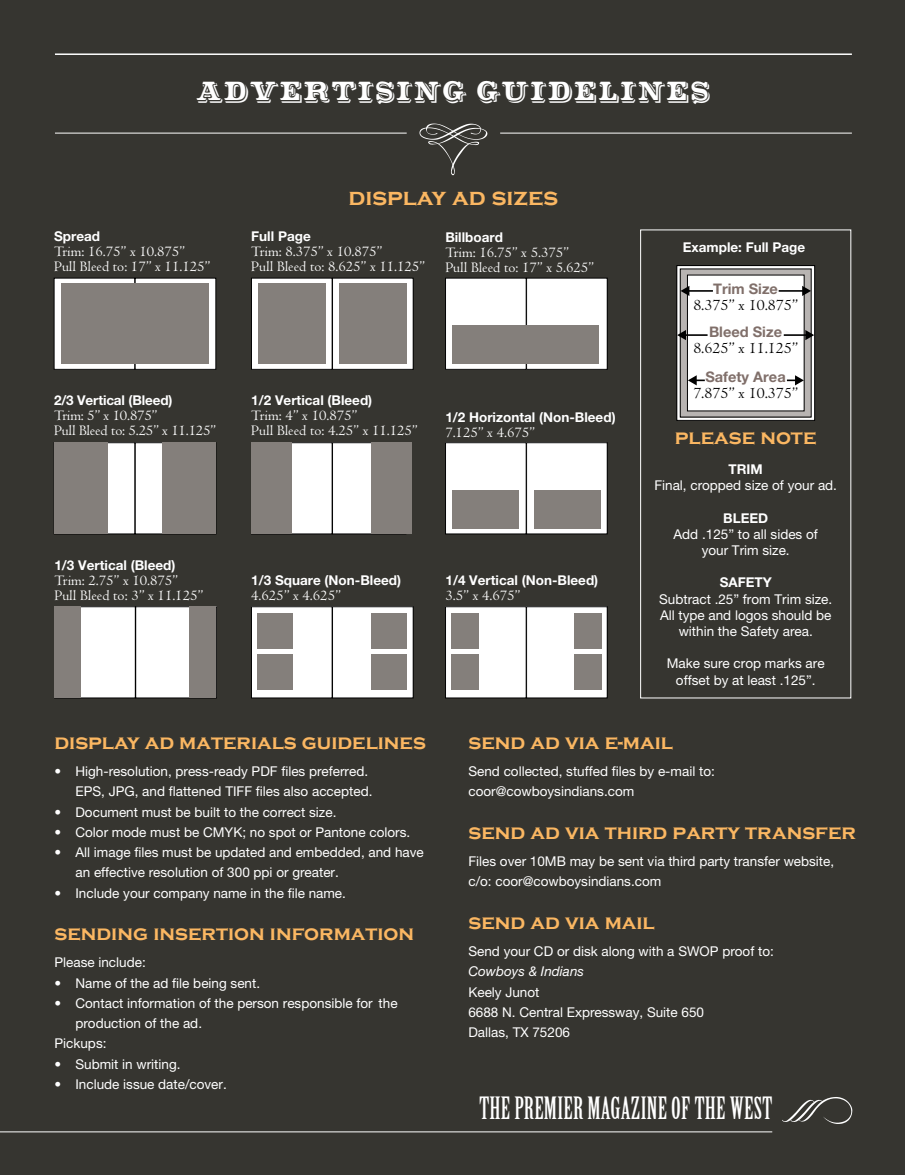
<style>
.page{position:relative;width:905px;height:1175px;background:#fff}
.page>*{position:absolute;margin:0;border:0;box-sizing:border-box;transform-origin:0 0}
.t1{font:30px "Birch Std";letter-spacing:.01em;color:#fff}
.t2{font:27px "Cameo Antique";letter-spacing:.04em;color:#fff}
.t3{font:700 24px "Copperplate Gothic";color:#fbb762}
.t4{font:700 21px "Copperplate Gothic";color:#fbb762}
.t5{font:16.2px "Centaur";color:#000}
.t6{font:15px/15px "Centaur";color:#fff}
.t7{font:700 14.55px "Helvetica Neue";color:#806f6a}
.t8{font:13.5px/20.2px "Helvetica Neue";color:#fff}
.t9{font:700 13.5px "Helvetica Neue";color:#fff}
.t10{font:italic 13.5px "Helvetica Neue";color:#fff}
</style>
<div class="page">
<div style="left:0;top:0;width:904px;height:1174px;background:#363530"></div>
<div style="left:54px;top:278px;width:81px;height:91px;background:#fff"></div>
<div style="left:135px;top:278px;width:81px;height:91px;background:#fff"></div>
<div style="left:61px;top:283px;width:147px;height:81px;background:#847f7b"></div>
<div style="left:251px;top:278px;width:81px;height:91px;background:#fff"></div>
<div style="left:332px;top:278px;width:81px;height:91px;background:#fff"></div>
<div style="left:258px;top:283px;width:67px;height:81px;background:#847f7b"></div>
<div style="left:339px;top:283px;width:68px;height:81px;background:#847f7b"></div>
<div style="left:54px;top:443px;width:81px;height:91px;background:#fff"></div>
<div style="left:135px;top:443px;width:81px;height:91px;background:#fff"></div>
<div style="left:54px;top:442px;width:53px;height:92px;background:#847f7b"></div>
<div style="left:162px;top:442px;width:53px;height:92px;background:#847f7b"></div>
<div style="left:55px;top:606px;width:80px;height:92px;background:#fff"></div>
<div style="left:55px;top:606px;width:26px;height:92px;background:#847f7b"></div>
<div style="left:136px;top:606px;width:80px;height:92px;background:#fff"></div>
<div style="left:135px;top:606px;width:81px;height:92px;border:1px solid #000"></div>
<div style="left:189px;top:606px;width:27px;height:92px;background:#847f7b"></div>
<div style="left:445px;top:443px;width:81px;height:91px;background:#fff"></div>
<div style="left:445px;top:442px;width:81px;height:92px;border:1px solid #000"></div>
<div style="left:526px;top:443px;width:81px;height:91px;background:#fff"></div>
<div style="left:526px;top:442px;width:81px;height:92px;border:1px solid #000"></div>
<div style="left:452px;top:490px;width:67px;height:38px;background:#847f7b"></div>
<div style="left:533px;top:490px;width:67px;height:38px;background:#847f7b"></div>
<div style="left:445px;top:606px;width:81px;height:92px;background:#fff"></div>
<div style="left:451px;top:613px;width:27px;height:35px;background:#847f7b"></div>
<div style="left:526px;top:606px;width:81px;height:92px;background:#fff"></div>
<div style="left:451px;top:654px;width:27px;height:35px;background:#847f7b"></div>
<div style="left:574px;top:613px;width:27px;height:35px;background:#847f7b"></div>
<div style="left:574px;top:654px;width:27px;height:35px;background:#847f7b"></div>
<div style="left:251px;top:606px;width:81px;height:92px;background:#fff"></div>
<div style="left:257px;top:613px;width:35px;height:35px;background:#847f7b"></div>
<div style="left:332px;top:606px;width:81px;height:92px;background:#fff"></div>
<div style="left:257px;top:654px;width:35px;height:35px;background:#847f7b"></div>
<div style="left:371px;top:613px;width:36px;height:35px;background:#847f7b"></div>
<div style="left:371px;top:654px;width:36px;height:35px;background:#847f7b"></div>
<div style="left:445px;top:278px;width:81px;height:91px;background:#fff"></div>
<div style="left:445px;top:278px;width:81px;height:91px;border:1px solid #000"></div>
<div style="left:526px;top:278px;width:81px;height:91px;background:#fff"></div>
<div style="left:452px;top:325px;width:147px;height:39px;background:#847f7b"></div>
<svg style="left:678px;top:267px;width:134px;height:152px"></svg>
<div style="left:676px;top:265px;width:138px;height:156px;border:1px solid #000"></div>
<svg style="left:682px;top:271px;width:127px;height:144px;fill:#b8b4b2"></svg>
<div style="left:687px;top:275px;width:117px;height:136px;background:#fff"></div>
<hr style="left:685px;top:290px;width:28px;height:2px;background:#000">
<svg style="left:680px;top:286px;width:9px;height:10px"></svg>
<hr style="left:778px;top:290px;width:28px;height:2px;background:#000">
<svg style="left:802px;top:286px;width:9px;height:10px"></svg>
<hr style="left:682px;top:334px;width:25px;height:2px;background:#000">
<svg style="left:677px;top:330px;width:9px;height:10px"></svg>
<hr style="left:783px;top:334px;width:26px;height:2px;background:#000">
<svg style="left:805px;top:330px;width:9px;height:10px"></svg>
<svg style="left:687px;top:375px;width:17px;height:10px"></svg>
<svg style="left:786px;top:375px;width:17px;height:10px"></svg>
<svg style="left:419px;top:124px;width:68px;height:51px"></svg>
<hr style="left:55px;top:133px;width:351px;height:1px;background:#fff">
<hr style="left:500px;top:133px;width:351px;height:1px;background:#fff">
<hr style="left:55px;top:53px;width:796px;height:2px;background:#fff">
<svg style="left:782px;top:1097px;width:70px;height:27px"></svg>
<hr style="left:0;top:1131px;width:772px;height:1px;background:#fff">
<div style="left:251px;top:443px;width:81px;height:91px;background:#fff"></div>
<div style="left:251px;top:442px;width:41px;height:92px;background:#847f7b"></div>
<div style="left:332px;top:443px;width:74px;height:91px;background:#fff"></div>
<div style="left:332px;top:442px;width:74px;height:92px;border:1px solid #000"></div>
<div style="left:371px;top:442px;width:41px;height:92px;background:#847f7b"></div>
<div style="left:640px;top:230px;width:211px;height:468px;border:1px solid #fff"></div>
<h2 class="t2" style="left:196px;top:78px;width:516px">ADVERTISING GUIDELINES</h2>
<p class="t9" style="left:54px;top:227px;width:48px">Spread</p>
<p class="t6" style="left:54px;top:244px;width:158px">Trim: 16.75” x 10.875”<br>Pull Bleed to: 17” x 11.125”</p>
<p class="t9" style="left:54px;top:392px;width:120px">2/3 Vertical (Bleed)</p>
<p class="t6" style="left:54px;top:408px;width:164px">Trim: 5” x 10.875”<br>Pull Bleed to: 5.25” x 11.125”</p>
<p class="t9" style="left:54px;top:557px;width:122px">1/3 Vertical (Bleed)</p>
<p class="t6" style="left:54px;top:573px;width:151px">Trim: 2.75” x 10.875”<br>Pull Bleed to: 3” x 11.125”</p>
<h3 class="t3" style="left:348px;top:184px;width:211px">display ad sizes</h3>
<p class="t9" style="left:251px;top:227px;width:61px">Full Page</p>
<p class="t6" style="left:251px;top:244px;width:176px">Trim: 8.375” x 10.875”<br>Pull Bleed to: 8.625” x 11.125”</p>
<p class="t9" style="left:251px;top:392px;width:122px">1/2 Vertical (Bleed)</p>
<p class="t6" style="left:251px;top:408px;width:168px">Trim: 4” x 10.875”<br>Pull Bleed to: 4.25” x 11.125”</p>
<p class="t9" style="left:251px;top:571px;width:151px">1/3 Square (Non-Bleed)</p>
<p class="t6" style="left:251px;top:588px;width:91px">4.625” x 4.625”</p>
<p class="t9" style="left:445px;top:229px;width:59px">Billboard</p>
<p class="t6" style="left:445px;top:245px;width:151px">Trim: 16.75” x 5.375”<br>Pull Bleed to: 17” x 5.625”</p>
<p class="t9" style="left:682px;top:239px;width:124px">Example: Full Page</p>
<p class="t7" style="left:713px;top:279px;width:66px">Trim Size</p>
<p class="t5" style="left:693px;top:296px;width:107px">8.375” x 10.875”</p>
<p class="t7" style="left:709px;top:323px;width:74px">Bleed Size</p>
<p class="t5" style="left:693px;top:339px;width:107px">8.625” x 11.125”</p>
<p class="t7" style="left:705px;top:368px;width:82px">Safety Area</p>
<p class="t5" style="left:693px;top:384px;width:107px">7.875” x 10.375”</p>
<p class="t9" style="left:445px;top:408px;width:172px">1/2 Horizontal (Non-Bleed)</p>
<p class="t6" style="left:445px;top:425px;width:91px">7.125” x 4.675”</p>
<p class="t9" style="left:445px;top:571px;width:154px">1/4 Vertical (Non-Bleed)</p>
<p class="t6" style="left:445px;top:588px;width:77px">3.5” x 4.675”</p>
<h3 class="t4" style="left:675px;top:425px;width:143px">please note</h3>
<p class="t9" style="left:728px;top:461px;width:36px">TRIM</p>
<p class="t8" style="left:654px;top:475px;width:184px">Final, cropped size of your ad.</p>
<p class="t9" style="left:723px;top:509px;width:47px">BLEED</p>
<p class="t8" style="left:673px;top:525px;width:146px;line-height:16.2px;text-align:center">Add .125” to all sides of your Trim size.</p>
<p class="t9" style="left:719px;top:574px;width:54px">SAFETY</p>
<p class="t8" style="left:659px;top:590px;width:175px;line-height:16.2px;text-align:center">Subtract .25” from Trim size.<br>All type and logos should be within the Safety area.</p>
<p class="t8" style="left:666px;top:655px;width:159px;line-height:16.2px;text-align:center">Make sure crop marks are offset by at least .125”.</p>
<h3 class="t4" style="left:54px;top:730px;width:373px">display ad materials guidelines</h3>
<p class="t8" style="left:75px;top:761px;width:298px;text-indent:-21px">• High-resolution, press-ready PDF files preferred.<br>EPS, JPG, and flattened TIFF files also accepted.</p>
<p class="t8" style="left:54px;top:801px;width:283px">• Document must be built to the correct size.</p>
<p class="t8" style="left:54px;top:821px;width:357px">• Color mode must be CMYK; no spot or Pantone colors.</p>
<p class="t8" style="left:75px;top:842px;width:350px;text-indent:-21px">• All image files must be updated and embedded, and have an effective resolution of 300 ppi or greater.</p>
<p class="t8" style="left:54px;top:882px;width:293px">• Include your company name in the file name.</p>
<h3 class="t4" style="left:54px;top:921px;width:361px">sending insertion information</h3>
<p class="t8" style="left:54px;top:952px;width:93px">Please include:</p>
<p class="t8" style="left:54px;top:972px;width:207px">• Name of the ad file being sent.</p>
<p class="t8" style="left:54px;top:992px;width:345px">• Contact information of the person responsible for the</p>
<p class="t8" style="left:75px;top:1013px;width:128px">production of the ad.</p>
<p class="t8" style="left:54px;top:1033px;width:54px">Pickups:</p>
<p class="t8" style="left:54px;top:1053px;width:128px">• Submit in writing.</p>
<p class="t8" style="left:54px;top:1073px;width:174px">• Include issue date/cover.</p>
<h3 class="t4" style="left:468px;top:730px;width:206px">send ad via e-mail</h3>
<p class="t8" style="left:468px;top:761px;width:248px">Send collected, stuffed files by e-mail to: coor@cowboysindians.com</p>
<h3 class="t4" style="left:468px;top:820px;width:389px">send ad via third party transfer</h3>
<p class="t8" style="left:468px;top:851px;width:367px">Files over 10MB may be sent via third party transfer website, c/o: coor@cowboysindians.com</p>
<h3 class="t4" style="left:468px;top:910px;width:188px">send ad via mail</h3>
<p class="t8" style="left:468px;top:941px;width:307px">Send your CD or disk along with a SWOP proof to:</p>
<p class="t10" style="left:468px;top:963px;width:117px">Cowboys &amp; Indians</p>
<p class="t8" style="left:468px;top:981px;width:237px">Keely Junot<br>6688 N. Central Expressway, Suite 650<br>Dallas, TX 75206</p>
<h1 class="t1" style="left:479px;top:1091px;width:294px">THE PREMIER MAGAZINE OF THE WEST</h1>
</div>
